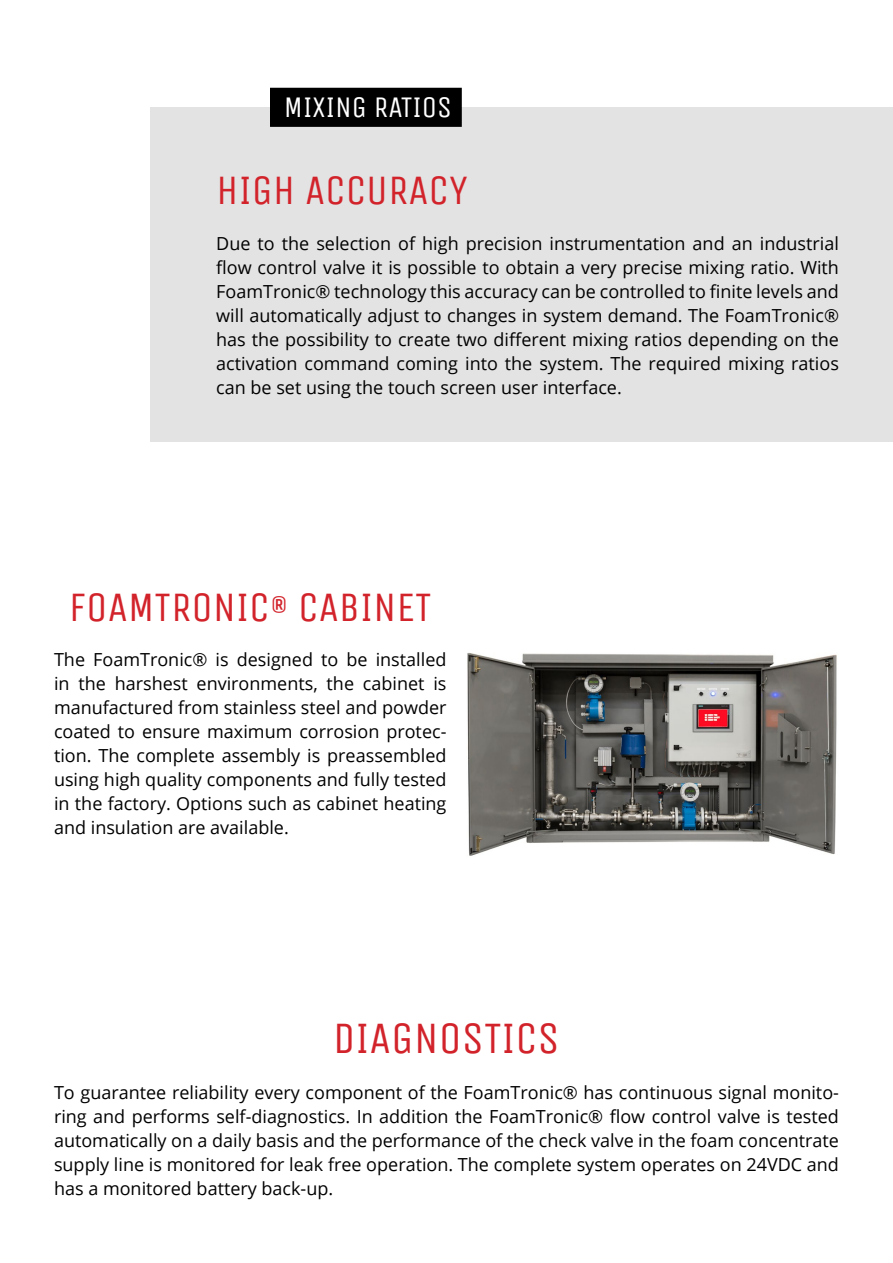
<style>
.page{position:relative;width:893px;height:1263px;background:#fff}
.page>*{position:absolute;margin:0;border:0;box-sizing:border-box;transform-origin:0 0}
.t1{font:45px "Unica One";color:#d2232b}
.t2{font:42px "Unica One";color:#d2232b}
.t3{font:30px "Unica One";color:#fff}
.t4{font:18px/24px "Open Sans";color:#000;text-align:justify}
.s1{font-size:37.5px}
</style>
<div class="page">
<div style="left:151px;top:107px;width:742px;height:335px;background:#e3e3e3"></div>
<img style="left:467px;top:653px;width:370px;height:203px">
<div style="left:271px;top:88px;width:190px;height:38px;background:#000"></div>
<div style="left:270px;top:88px;width:192px;height:39px;border:2px solid #000"></div>
<h3 class="t3" style="left:284px;top:89px;width:170px">MIXING RATIOS</h3>
<h2 class="t2" style="left:216px;top:166px;width:253px">HIGH ACCURACY</h2>
<p class="t4" style="left:216px;top:231px;width:624px">Due to the selection of high precision instrumentation and an industrial flow control valve it is possible to obtain a very precise mixing ratio. With FoamTronic® technology this accuracy can be controlled to finite levels and will automatically adjust to changes in system demand. The FoamTronic® has the possibility to create two different mixing ratios depending on the activation command coming into the system. The required mixing ratios can be set using the touch screen user interface.</p>
<h2 class="t2" style="left:69px;top:582px;width:364px">FOAMTRONIC<span class="s1">®</span> CABINET</h2>
<p class="t4" style="left:54px;top:647px;width:394px">The FoamTronic® is designed to be installed in the harshest environments, the cabinet is manufactured from stainless steel and powder coated to ensure maximum corrosion protec&shy;tion. The complete assembly is preassembled using high quality components and fully tested in the factory. Options such as cabinet heating and insulation are available.</p>
<h1 class="t1" style="left:333px;top:1012px;width:229px">DIAGNOSTICS</h1>
<p class="t4" style="left:54px;top:1080px;width:786px">To guarantee reliability every component of the FoamTronic® has continuous signal monito&shy;ring and performs self-diagnostics. In addition the FoamTronic® flow control valve is tested automatically on a daily basis and the performance of the check valve in the foam concentrate supply line is monitored for leak free operation. The complete system operates on 24VDC and has a monitored battery back-up.</p>
</div>
